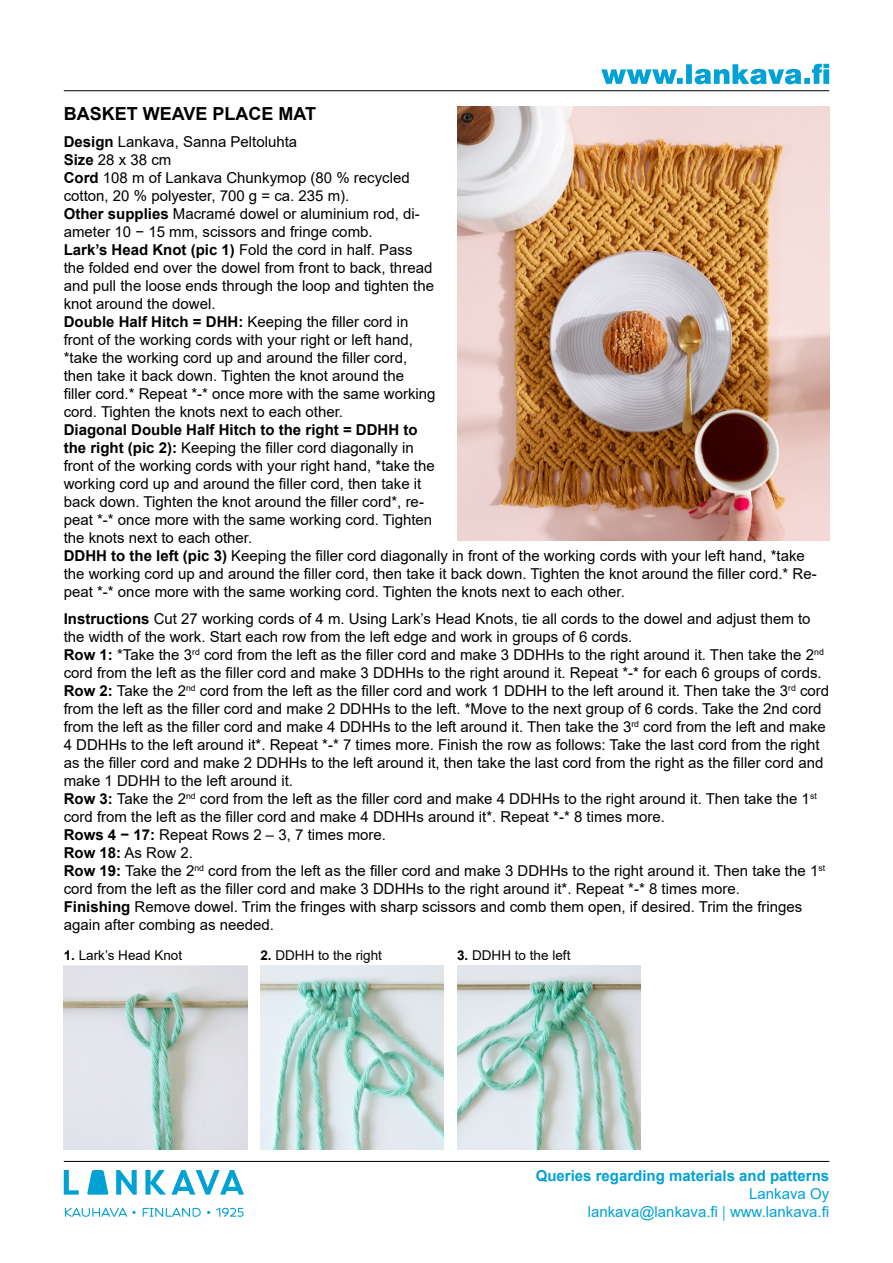
<style>
.page{position:relative;width:893px;height:1263px;background:#fff}
.page>*{position:absolute;margin:0;border:0;box-sizing:border-box;transform-origin:0 0}
.t1{font:700 18px "Arial";color:#000}
.Normal__Web{font:15px/18px "Arial";color:#000}
.t2{font:700 15px/18px "Arial";color:#00a1d4;text-align:right}
.t3{font:15px "Arial";color:#00a1d4}
.t4{font:13.5px "Arial";color:#000}
.s1{font-weight:700}
.s2{font-weight:400}
.s3{font-family:"Source Sans Pro"}
</style>
<div class="page">
<svg style="left:64px;top:1170px;width:15px;height:24px"></svg>
<svg style="left:87px;top:1170px;width:21px;height:24px"></svg>
<svg style="left:116px;top:1170px;width:21px;height:24px"></svg>
<svg style="left:145px;top:1170px;width:99px;height:24px"></svg>
<svg style="left:65px;top:1208px;width:71px;height:9px"></svg>
<svg style="left:143px;top:1208px;width:58px;height:9px"></svg>
<svg style="left:216px;top:1208px;width:28px;height:9px"></svg>
<hr style="left:64px;top:90px;width:765px;height:1px;background:#000">
<hr style="left:64px;top:1161px;width:765px;height:1px;background:#000">
<svg style="left:601px;top:64px;width:228px;height:20px"></svg>
<img style="left:64px;top:966px;width:183px;height:183px">
<img style="left:260px;top:966px;width:184px;height:183px">
<img style="left:457px;top:966px;width:183px;height:183px">
<img style="left:458px;top:107px;width:371px;height:433px">
<p class="t1" style="left:64px;top:101px;width:254px">BASKET WEAVE PLACE MAT</p>
<p class="Normal__Web" style="left:64px;top:132px;width:373px"><span class="s1">Design</span> Lankava, Sanna Peltoluhta<br><span class="s1">Size</span> 28 x 38 cm<br><span class="s1">Cord</span> 108 m of Lankava Chunkymop (80 % recycled cotton, 20 % polyester, 700 g = ca. 235 m).<br><span class="s1">Other supplies</span> Macramé dowel or aluminium rod, di&shy;ameter 10 − 15 mm, scissors and fringe comb.<br><span class="s1">Lark’s Head Knot (pic 1)</span> Fold the cord in half. Pass the folded end over the dowel from front to back, thread and pull the loose ends through the loop and tighten the knot around the dowel.<br><span class="s1">Double Half Hitch = DHH:</span> Keeping the filler cord in front of the working cords with your right or left hand, *take the working cord up and around the filler cord, then take it back down. Tighten the knot around the<br>filler cord.* Repeat *-* once more with the same working cord. Tighten the knots next to each other.</p>
<p class="Normal__Web" style="left:64px;top:420px;width:373px"><span class="s1">Diagonal Double Half Hitch to the right = DDHH to the right (pic 2):</span> Keeping the filler cord diagonally in front of the working cords with your right hand, *take the working cord up and around the filler cord, then take it back down. Tighten the knot around the filler cord*, re&shy;peat *-* once more with the same working cord. Tighten the knots next to each other.</p>
<p class="Normal__Web" style="left:64px;top:546px;width:754px"><span class="s1">DDHH to the left (pic 3)</span> Keeping the filler cord diagonally in front of the working cords with your left hand, *take the working cord up and around the filler cord, then take it back down. Tighten the knot around the filler cord.* Re&shy;peat *-* once more with the same working cord. Tighten the knots next to each other.</p>
<p class="Normal__Web" style="left:64px;top:609px;width:767px"><span class="s1">Instructions</span> Cut 27 working cords of 4 m. Using Lark’s Head Knots, tie all cords to the dowel and adjust them to the width of the work. Start each row from the left edge and work in groups of 6 cords.<br><span class="s1">Row 1:</span> *Take the 3<sup>rd</sup> cord from the left as the filler cord and make 3 DDHHs to the right around it. Then take the 2<sup>nd </sup>cord from the left as the filler cord and make 3 DDHHs to the right around it. Repeat *-* for each 6 groups of cords.<br><span class="s1">Row 2:</span> Take the 2<sup>nd</sup> cord from the left as the filler cord and work 1 DDHH to the left around it. Then take the 3<sup>rd</sup> cord from the left as the filler cord and make 2 DDHHs to the left. *Move to the next group of 6 cords. Take the 2nd cord from the left as the filler cord and make 4 DDHHs to the left around it. Then take the 3<sup>rd</sup> cord from the left and make 4 DDHHs to the left around it*. Repeat *-* 7 times more. Finish the row as follows: Take the last cord from the right as the filler cord and make 2 DDHHs to the left around it, then take the last cord from the right as the filler cord and make 1 DDHH to the left around it.<br><span class="s1">Row 3:</span> Take the 2<sup>nd</sup> cord from the left as the filler cord and make 4 DDHHs to the right around it. Then take the 1<sup>st </sup>cord from the left as the filler cord and make 4 DDHHs around it*. Repeat *-* 8 times more.<br><span class="s1">Rows 4 − 17:</span> Repeat Rows 2 – 3, 7 times more.<br><span class="s1">Row 18:</span> As Row 2.<br><span class="s1">Row 19:</span> Take the 2<sup>nd</sup> cord from the left as the filler cord and make 3 DDHHs to the right around it. Then take the 1<sup>st </sup>cord from the left as the filler cord and make 3 DDHHs to the right around it*. Repeat *-* 8 times more.<br><span class="s1">Finishing</span> Remove dowel. Trim the fringes with sharp scissors and comb them open, if desired. Trim the fringes again after combing as needed.</p>
<p class="t4" style="left:64px;top:946px;width:120px"><span class="s1">1.</span> Lark’s Head Knot</p>
<p class="t4" style="left:260px;top:946px;width:123px"><span class="s1">2.</span> DDHH to the right</p>
<p class="t4" style="left:457px;top:946px;width:115px"><span class="s1">3.</span> DDHH to the left</p>
<p class="t2" style="left:536px;top:1167px;width:295px">Queries regarding materials and patterns<br><span class="s2">Lankava Oy</span></p>
<p class="t3" style="left:588px;top:1201px;width:243px">lankava@lankava.fi <span class="s3">|</span> www.lankava.fi</p>
</div>
